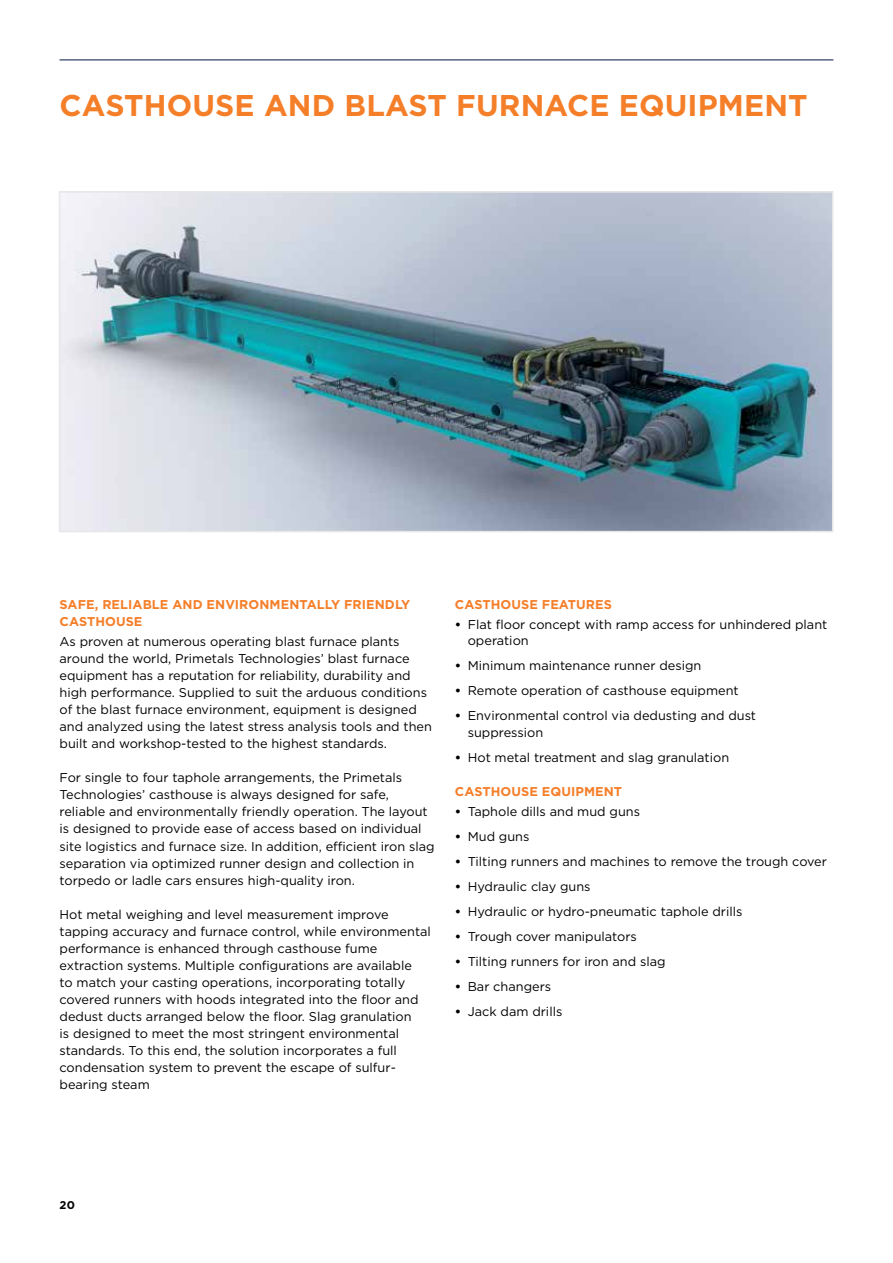
<style>
.page{position:relative;width:893px;height:1263px;background:#fff}
.page>*{position:absolute;margin:0;border:0;box-sizing:border-box;transform-origin:0 0}
.t1{font:700 30px "Gotham";letter-spacing:.005em;color:#f57e29}
.t2{font:12.75px/17px "Gotham";color:#000}
.t3{font:700 12.75px/17px "Gotham";letter-spacing:.005em;color:#f57e29}
.t4{font:700 11.25px "Gotham";color:#000}
.s1{font-weight:700}
</style>
<div class="page">
<hr style="left:60px;top:60px;width:773px;height:1px;background:#001641">
<img style="left:62px;top:194px;width:768px;height:335px">
<div style="left:59px;top:191px;width:774px;height:341px;border:2px solid #e6e7e8"></div>
<h1 class="t1" style="left:60px;top:85px;width:750px">CASTHOUSE AND BLAST FURNACE EQUIPMENT</h1>
<p class="t3" style="left:60px;top:596px;width:352px">SAFE, RELIABLE AND ENVIRONMENTALLY FRIENDLY<br>CASTHOUSE</p>
<p class="t2" style="left:60px;top:633px;width:374px">As proven at numerous operating blast furnace plants around the world, Primetals Technologies’ blast furnace equipment has a reputation for reliability, durability and high performance. Supplied to suit the arduous conditions of the blast furnace environment, equipment is designed and analyzed using the latest stress analysis tools and then built and workshop-tested to the highest standards.</p>
<p class="t2" style="left:60px;top:769px;width:377px">For single to four taphole arrangements, the Primetals Technologies’ casthouse is always designed for safe, reliable and environmentally friendly operation. The layout is designed to provide ease of access based on individual site logistics and furnace size. In addition, efficient iron slag separation via optimized runner design and collection in torpedo or ladle cars ensures high-quality iron.</p>
<p class="t2" style="left:60px;top:905px;width:373px">Hot metal weighing and level measurement improve tapping accuracy and furnace control, while environmental performance is enhanced through casthouse fume extraction systems. Multiple configurations are available<br>to match your casting operations, incorporating totally covered runners with hoods integrated into the floor and dedust ducts arranged below the floor. Slag granulation<br>is designed to meet the most stringent environmental standards. To this end, the solution incorporates a full condensation system to prevent the escape of sulfur&shy;bearing steam</p>
<p class="t3" style="left:455px;top:596px;width:159px">CASTHOUSE FEATURES</p>
<p class="t2" style="left:468px;top:616px;width:361px;line-height:16.5px;text-indent:-13px"><span class="s1">•</span> Flat floor concept with ramp access for unhindered plant operation</p>
<p class="t2" style="left:455px;top:657px;width:248px"><span class="s1">•</span> Minimum maintenance runner design</p>
<p class="t2" style="left:455px;top:682px;width:285px"><span class="s1">•</span> Remote operation of casthouse equipment</p>
<p class="t2" style="left:468px;top:707px;width:290px;line-height:16.5px;text-indent:-13px"><span class="s1">•</span> Environmental control via dedusting and dust suppression</p>
<p class="t2" style="left:455px;top:749px;width:276px"><span class="s1">•</span> Hot metal treatment and slag granulation</p>
<p class="t3" style="left:455px;top:783px;width:169px">CASTHOUSE EQUIPMENT</p>
<p class="t2" style="left:455px;top:803px;width:187px"><span class="s1">•</span> Taphole dills and mud guns</p>
<p class="t2" style="left:455px;top:828px;width:76px"><span class="s1">•</span> Mud guns</p>
<p class="t2" style="left:455px;top:853px;width:373px"><span class="s1">•</span> Tilting runners and machines to remove the trough cover</p>
<p class="t2" style="left:455px;top:878px;width:137px"><span class="s1">•</span> Hydraulic clay guns</p>
<p class="t2" style="left:455px;top:903px;width:289px"><span class="s1">•</span> Hydraulic or hydro-pneumatic taphole drills</p>
<p class="t2" style="left:455px;top:928px;width:183px"><span class="s1">•</span> Trough cover manipulators</p>
<p class="t2" style="left:455px;top:953px;width:212px"><span class="s1">•</span> Tilting runners for iron and slag</p>
<p class="t2" style="left:455px;top:978px;width:98px"><span class="s1">•</span> Bar changers</p>
<p class="t2" style="left:455px;top:1003px;width:109px"><span class="s1">•</span> Jack dam drills</p>
<p class="t4" style="left:60px;top:1198px;width:17px">20</p>
</div>
